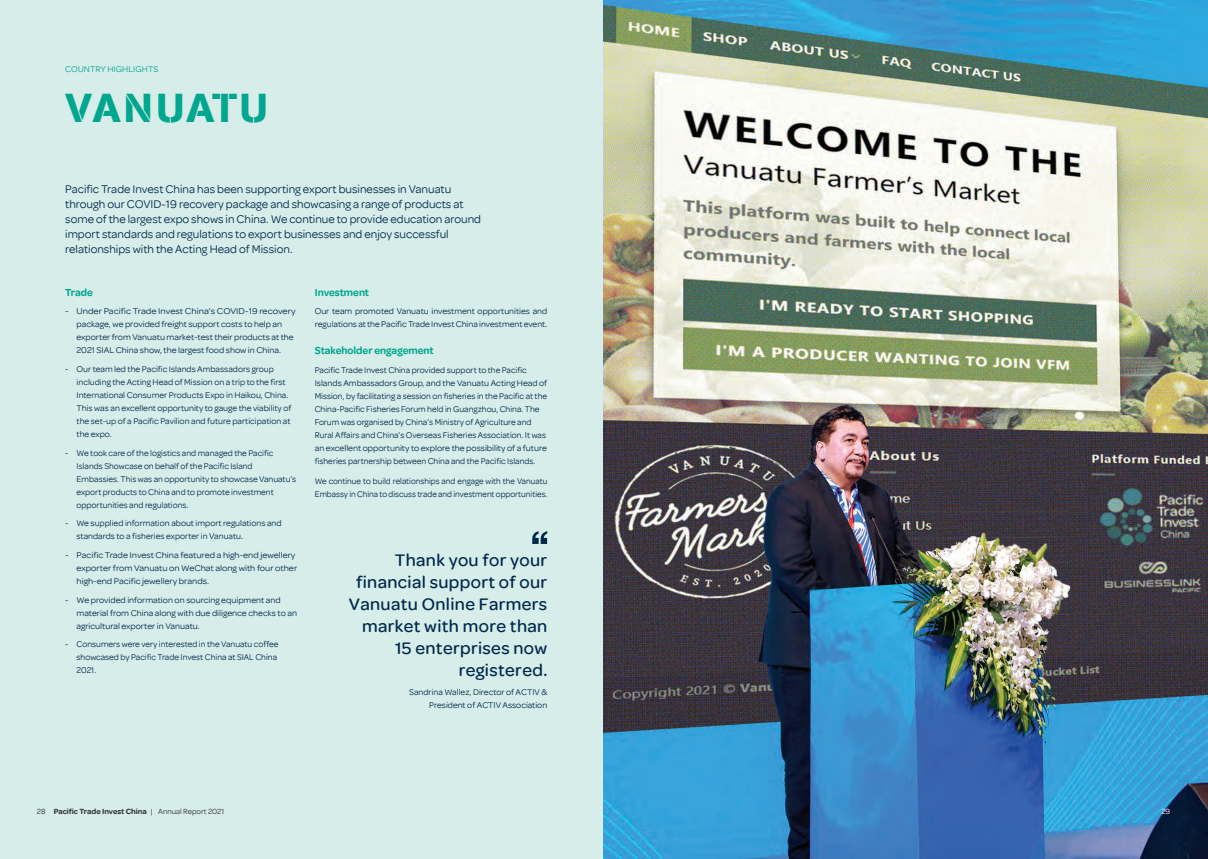
<style>
.page{position:relative;width:1208px;height:859px;background:#fff}
.page>*{position:absolute;margin:0;border:0;box-sizing:border-box;transform-origin:0 0}
.Page_Heading_1{font:40px "AG Book Stencil";letter-spacing:.06em;color:#00a78e;scale:1.05 1}
.t1{font:500 18px/22px "Omnes";letter-spacing:.02em;color:#00284a;text-align:right}
.Intro_Para{font:12px/15px "Omnes";color:#00284a}
.Dark_Body_Copy_9pt{font:600 11px "Omnes";color:#00a78e;scale:.95 1}
.Dark_Body_Copy_9pt-2{font:9px/13px "Omnes";color:#00284a}
.Dark_Body_Copy_9pt-3{font:9px/13px "Omnes";color:#00284a;scale:1.08 1}
.Dark_Body_Copy_9pt-4{font:9px/13px "Omnes";color:#00284a;scale:1.05 1}
.Dark_Body_Copy_9pt-5{font:9px/13px "Omnes";color:#00284a;scale:.95 1}
.Page_Heading_1-2{font:9px "Omnes";letter-spacing:.01em;color:#00a78e}
.t2{font:600 8px "Omnes";color:#312f30}
.t3{font:8px "Omnes";color:#fff}
.s1{font-weight:400}
</style>
<div class="page">
<div style="left:0;top:0;width:604px;height:859px;background:#d6ede9"></div>
<img style="left:604px;top:0;width:604px;height:859px">
<svg style="left:532px;top:531px;width:15px;height:13px"></svg>
<p class="Page_Heading_1-2" style="left:65px;top:63px;width:95px">COUNTRY HIGHLIGHTS</p>
<p class="Page_Heading_1" style="left:65px;top:84px;width:194px">VANUATU</p>
<p class="Intro_Para" style="left:65px;top:182px;width:417px">Pacific Trade Invest China has been supporting export businesses in Vanuatu through our COVID-19 recovery package and showcasing a range of products at some of the largest expo shows in China. We continue to provide education around import standards and regulations to export businesses and enjoy successful relationships with the Acting Head of Mission.</p>
<p class="Dark_Body_Copy_9pt" style="left:65px;top:286px;width:31px">Trade</p>
<p class="Dark_Body_Copy_9pt-3" style="left:77px;top:305px;width:204px;text-indent:-11px">- Under Pacific Trade Invest China’s COVID-19 recovery package, we provided freight support costs to help an exporter from Vanuatu market-test their products at the 2021 SIAL China show, the largest food show in China.</p>
<p class="Dark_Body_Copy_9pt-2" style="left:77px;top:363px;width:216px;text-indent:-11px">- Our team led the Pacific Islands Ambassadors group including the Acting Head of Mission on a trip to the first International Consumer Products Expo in Haikou, China.<br>This was an excellent opportunity to gauge the viability of the set-up of a Pacific Pavilion and future participation at the expo.</p>
<p class="Dark_Body_Copy_9pt-2" style="left:77px;top:446px;width:221px;text-indent:-11px">- We took care of the logistics and managed the Pacific Islands Showcase on behalf of the Pacific Island Embassies. This was an opportunity to showcase Vanuatu’s export products to China and to promote investment opportunities and regulations.</p>
<p class="Dark_Body_Copy_9pt-2" style="left:77px;top:517px;width:207px;text-indent:-11px">- We supplied information about import regulations and standards to a fisheries exporter in Vanuatu.</p>
<p class="Dark_Body_Copy_9pt-4" style="left:77px;top:549px;width:212px;text-indent:-11px">- Pacific Trade Invest China featured a high-end jewellery exporter from Vanuatu on WeChat along with four other high-end Pacific jewellery brands.</p>
<p class="Dark_Body_Copy_9pt-2" style="left:77px;top:593px;width:222px;text-indent:-11px">- We provided information on sourcing equipment and material from China along with due diligence checks to an agricultural exporter in Vanuatu.</p>
<p class="Dark_Body_Copy_9pt-2" style="left:77px;top:638px;width:203px;text-indent:-11px">- Consumers were very interested in the Vanuatu coffee showcased by Pacific Trade Invest China at SIAL China<br>2021.</p>
<p class="Dark_Body_Copy_9pt" style="left:315px;top:286px;width:59px">Investment</p>
<p class="Dark_Body_Copy_9pt-2" style="left:315px;top:305px;width:234px">Our team promoted Vanuatu investment opportunities and regulations at the Pacific Trade Invest China investment event.</p>
<p class="Dark_Body_Copy_9pt" style="left:315px;top:344px;width:127px">Stakeholder engagement</p>
<p class="Dark_Body_Copy_9pt-2" style="left:315px;top:363px;width:234px">Pacific Trade Invest China provided support to the Pacific Islands Ambassadors Group, and the Vanuatu Acting Head of Mission, by facilitating a session on fisheries in the Pacific at the China-Pacific Fisheries Forum held in Guangzhou, China. The Forum was organised by China’s Ministry of Agriculture and Rural Affairs and China’s Overseas Fisheries Association. It was an excellent opportunity to explore the possibility of a future fisheries partnership between China and the Pacific Islands.</p>
<p class="Dark_Body_Copy_9pt-5" style="left:315px;top:474px;width:246px">We continue to build relationships and engage with the Vanuatu<br>Embassy in China to discuss trade and investment opportunities.</p>
<p class="t1" style="left:349px;top:549px;width:200px">Thank you for your financial support of our<br>Vanuatu Online Farmers market with more than<br>15 enterprises now registered.</p>
<p class="Dark_Body_Copy_9pt-2" style="left:409px;top:685px;width:140px;text-align:right">Sandrina Wallez, Director of ACTIV &amp;<br>President of ACTIV Association</p>
<p class="t2" style="left:37px;top:807px;width:189px"><span class="s1">28</span> Pacific Trade Invest China <span class="s1">| Annual Report 2021</span></p>
<p class="t3" style="left:1161px;top:807px;width:10px">29</p>
</div>
